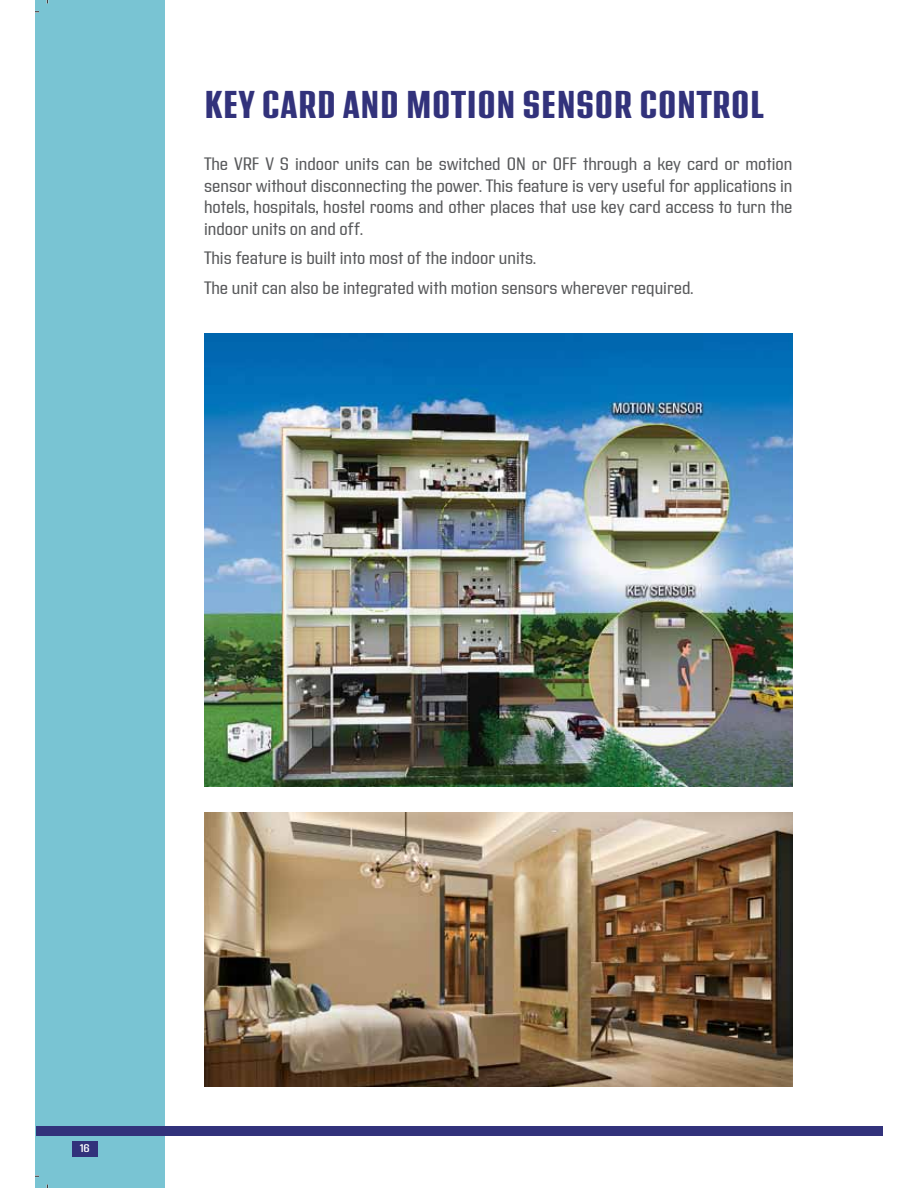
<style>
.page{position:relative;width:918px;height:1188px;background:#fff}
.page>*{position:absolute;margin:0;border:0;box-sizing:border-box;transform-origin:0 0}
.t1{font:700 condensed 38.7px "Address Sans Pro";color:#32327b}
.t2{font:18px/21.6px "Address Sans Pro";color:#58595b;text-align:justify}
.t3{font:600 11.1px "Address Sans Pro";color:#fff}
</style>
<div class="page">
<div style="left:36px;top:0;width:129px;height:1188px;background:#79c4d3"></div>
<div style="left:72px;top:1141px;width:25px;height:16px;background:#32327b"></div>
<div style="left:36px;top:1126px;width:846px;height:9px;background:#32327b"></div>
<img style="left:204px;top:333px;width:588px;height:453px">
<img style="left:204px;top:812px;width:588px;height:275px">
<h1 class="t1" style="left:204px;top:82px;width:562px">KEY CARD AND MOTION SENSOR CONTROL</h1>
<p class="t2" style="left:204px;top:154px;width:590px">The VRF V S indoor units can be switched ON or OFF through a key card or motion sensor without disconnecting the power. This feature is very useful for applications in hotels, hospitals, hostel rooms and other places that use key card access to turn the indoor units on and off.</p>
<p class="t2" style="left:204px;top:244px;width:491px;line-height:29.4px">This feature is built into most of the indoor units.<br>The unit can also be integrated with motion sensors wherever required.</p>
<p class="t3" style="left:80px;top:1142px;width:12px">16</p>
</div>
